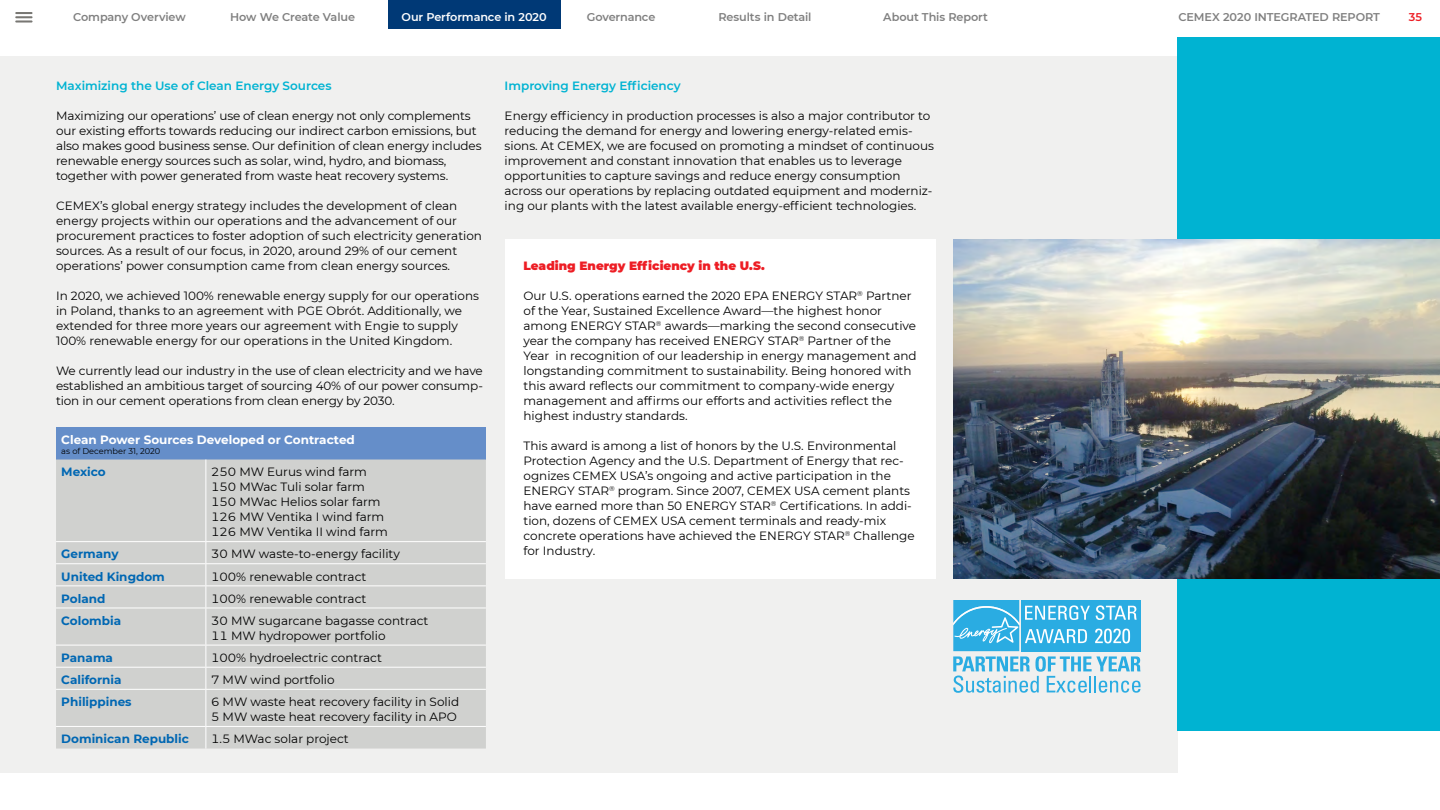
<style>
.page{position:relative;width:1440px;height:810px;background:#fff}
.page>*{position:absolute;margin:0;border:0;box-sizing:border-box;transform-origin:0 0}
.t1{font:12px/15px "Montserrat";color:#000}
.t2{font:700 12px "Montserrat";color:#0067b3}
.t3{font:600 12px "Montserrat";color:#00b3d2}
.t4{font:700 12px "Montserrat";color:#fff}
.t5{font:900 12px "Montserrat";color:#ed1d24}
.t6{font:600 11.25px "Montserrat";letter-spacing:-.01em;color:#808080}
.t7{font:600 11.25px "Montserrat";letter-spacing:-.01em;color:#fff}
.t8{font:600 11.25px "Montserrat";color:#ed1d24}
.t9{font:8.25px "Montserrat";color:#000}
</style>
<div class="page">
<svg style="left:15px;top:12px;width:18px;height:6px"></svg>
<hr style="left:15px;top:20px;width:18px;height:3px;background:#787773">
<div style="left:388px;top:0;width:172px;height:28px;background:#003976"></div>
<div style="left:0;top:56px;width:1178px;height:716px;background:#f0f0ef"></div>
<div style="left:1178px;top:38px;width:262px;height:693px;background:#00b3d2"></div>
<div style="left:56px;top:428px;width:430px;height:32px;background:#658ec9"></div>
<div style="left:56px;top:460px;width:430px;height:289px;background:#d0d1cf"></div>
<hr style="left:206px;top:460px;width:1px;height:81px;background:#fff">
<hr style="left:56px;top:541px;width:150px;height:1px;background:#fff">
<hr style="left:206px;top:541px;width:280px;height:1px;background:#fff">
<hr style="left:56px;top:563px;width:150px;height:1px;background:#fff">
<hr style="left:206px;top:563px;width:280px;height:1px;background:#fff">
<hr style="left:56px;top:585px;width:150px;height:1px;background:#fff">
<hr style="left:206px;top:585px;width:280px;height:1px;background:#fff">
<svg style="left:206px;top:542px;width:1px;height:66px"></svg>
<hr style="left:56px;top:608px;width:150px;height:1px;background:#fff">
<hr style="left:206px;top:608px;width:280px;height:1px;background:#fff">
<hr style="left:206px;top:608px;width:1px;height:37px;background:#fff">
<hr style="left:56px;top:645px;width:150px;height:1px;background:#fff">
<hr style="left:206px;top:645px;width:280px;height:1px;background:#fff">
<hr style="left:56px;top:667px;width:150px;height:1px;background:#fff">
<hr style="left:206px;top:667px;width:280px;height:1px;background:#fff">
<svg style="left:206px;top:645px;width:1px;height:44px"></svg>
<hr style="left:56px;top:689px;width:150px;height:1px;background:#fff">
<hr style="left:206px;top:689px;width:280px;height:1px;background:#fff">
<hr style="left:206px;top:690px;width:1px;height:36px;background:#fff">
<hr style="left:56px;top:726px;width:150px;height:1px;background:#fff">
<hr style="left:206px;top:726px;width:280px;height:1px;background:#fff">
<svg style="left:206px;top:727px;width:1px;height:22px"></svg>
<div style="left:505px;top:239px;width:431px;height:340px;background:#fff"></div>
<img style="left:953px;top:239px;width:487px;height:340px">
<svg style="left:953px;top:600px;width:188px;height:93px"></svg>
<p class="t6" style="left:73px;top:9px;width:114px">Company Overview</p>
<p class="t6" style="left:230px;top:9px;width:126px">How We Create Value</p>
<p class="t7" style="left:402px;top:9px;width:147px">Our Performance in 2020</p>
<p class="t6" style="left:587px;top:9px;width:70px">Governance</p>
<p class="t6" style="left:718px;top:9px;width:95px">Results in Detail</p>
<p class="t6" style="left:883px;top:9px;width:106px">About This Report</p>
<p class="t6" style="left:1178px;top:9px;width:203px">CEMEX 2020 INTEGRATED REPORT</p>
<p class="t8" style="left:1409px;top:9px;width:15px">35</p>
<p class="t3" style="left:56px;top:77px;width:277px">Maximizing the Use of Clean Energy Sources</p>
<p class="t1" style="left:56px;top:108px;width:427px">Maximizing our operations’ use of clean energy not only complements our existing efforts towards reducing our indirect carbon emissions, but also makes good business sense. Our definition of clean energy includes renewable energy sources such as solar, wind, hydro, and biomass, together with power generated from waste heat recovery systems.</p>
<p class="t1" style="left:56px;top:198px;width:428px">CEMEX’s global energy strategy includes the development of clean energy projects within our operations and the advancement of our procurement practices to foster adoption of such electricity generation sources. As a result of our focus, in 2020, around 29% of our cement operations’ power consumption came from clean energy sources.</p>
<p class="t1" style="left:56px;top:288px;width:424px">In 2020, we achieved 100% renewable energy supply for our operations in Poland, thanks to an agreement with PGE Obrót. Additionally, we extended for three more years our agreement with Engie to supply 100% renewable energy for our operations in the United Kingdom.</p>
<p class="t1" style="left:56px;top:363px;width:428px;text-align:justify">We currently lead our industry in the use of clean electricity and we have established an ambitious target of sourcing 40% of our power consump&shy;tion in our cement operations from clean energy by 2030.</p>
<p class="t4" style="left:61px;top:431px;width:295px">Clean Power Sources Developed or Contracted</p>
<p class="t9" style="left:61px;top:446px;width:101px">as of December 31, 2020</p>
<p class="t2" style="left:61px;top:463px;width:46px">Mexico</p>
<p class="t1" style="left:211px;top:464px;width:178px">250 MW Eurus wind farm<br>150 MWac Tuli solar farm<br>150 MWac Helios solar farm<br>126 MW Ventika I wind farm<br>126 MW Ventika II wind farm</p>
<p class="t2" style="left:61px;top:546px;width:59px">Germany</p>
<p class="t1" style="left:211px;top:546px;width:190px">30 MW waste-to-energy facility</p>
<p class="t2" style="left:61px;top:568px;width:105px">United Kingdom</p>
<p class="t1" style="left:211px;top:568px;width:157px">100% renewable contract</p>
<p class="t2" style="left:61px;top:590px;width:46px">Poland</p>
<p class="t1" style="left:211px;top:591px;width:157px">100% renewable contract</p>
<p class="t2" style="left:61px;top:612px;width:61px">Colombia</p>
<p class="t1" style="left:211px;top:613px;width:219px">30 MW sugarcane bagasse contract<br>11 MW hydropower portfolio</p>
<p class="t2" style="left:61px;top:649px;width:53px">Panama</p>
<p class="t1" style="left:211px;top:650px;width:172px">100% hydroelectric contract</p>
<p class="t2" style="left:61px;top:671px;width:62px">California</p>
<p class="t1" style="left:211px;top:672px;width:125px">7 MW wind portfolio</p>
<p class="t2" style="left:61px;top:693px;width:72px">Philippines</p>
<p class="t1" style="left:211px;top:694px;width:250px">6 MW waste heat recovery facility in Solid<br>5 MW waste heat recovery facility in APO</p>
<p class="t2" style="left:61px;top:730px;width:129px">Dominican Republic</p>
<p class="t1" style="left:211px;top:731px;width:139px">1.5 MWac solar project</p>
<p class="t3" style="left:505px;top:77px;width:178px">Improving Energy Efficiency</p>
<p class="t1" style="left:505px;top:108px;width:431px">Energy efficiency in production processes is also a major contributor to reducing the demand for energy and lowering energy-related emis&shy;sions. At CEMEX, we are focused on promoting a mindset of continuous improvement and constant innovation that enables us to leverage opportunities to capture savings and reduce energy consumption across our operations by replacing outdated equipment and moderniz&shy;ing our plants with the latest available energy-efficient technologies.</p>
<p class="t5" style="left:524px;top:257px;width:243px">Leading Energy Efficiency in the U.S.</p>
<p class="t1" style="left:523px;top:288px;width:395px">Our U.S. operations earned the 2020 EPA ENERGY STAR<sup>®</sup> Partner of the Year, Sustained Excellence Award—the highest honor among ENERGY STAR<sup>®</sup> awards—marking the second consecutive year the company has received ENERGY STAR<sup>®</sup> Partner of the Year in recognition of our leadership in energy management and longstanding commitment to sustainability. Being honored with this award reflects our commitment to company-wide energy management and affirms our efforts and activities reflect the highest industry standards.</p>
<p class="t1" style="left:523px;top:438px;width:393px">This award is among a list of honors by the U.S. Environmental Protection Agency and the U.S. Department of Energy that rec&shy;ognizes CEMEX USA’s ongoing and active participation in the ENERGY STAR<sup>®</sup> program. Since 2007, CEMEX USA cement plants have earned more than 50 ENERGY STAR<sup>®</sup> Certifications. In addi&shy;tion, dozens of CEMEX USA cement terminals and ready-mix concrete operations have achieved the ENERGY STAR<sup>®</sup> Challenge for Industry.</p>
</div>
